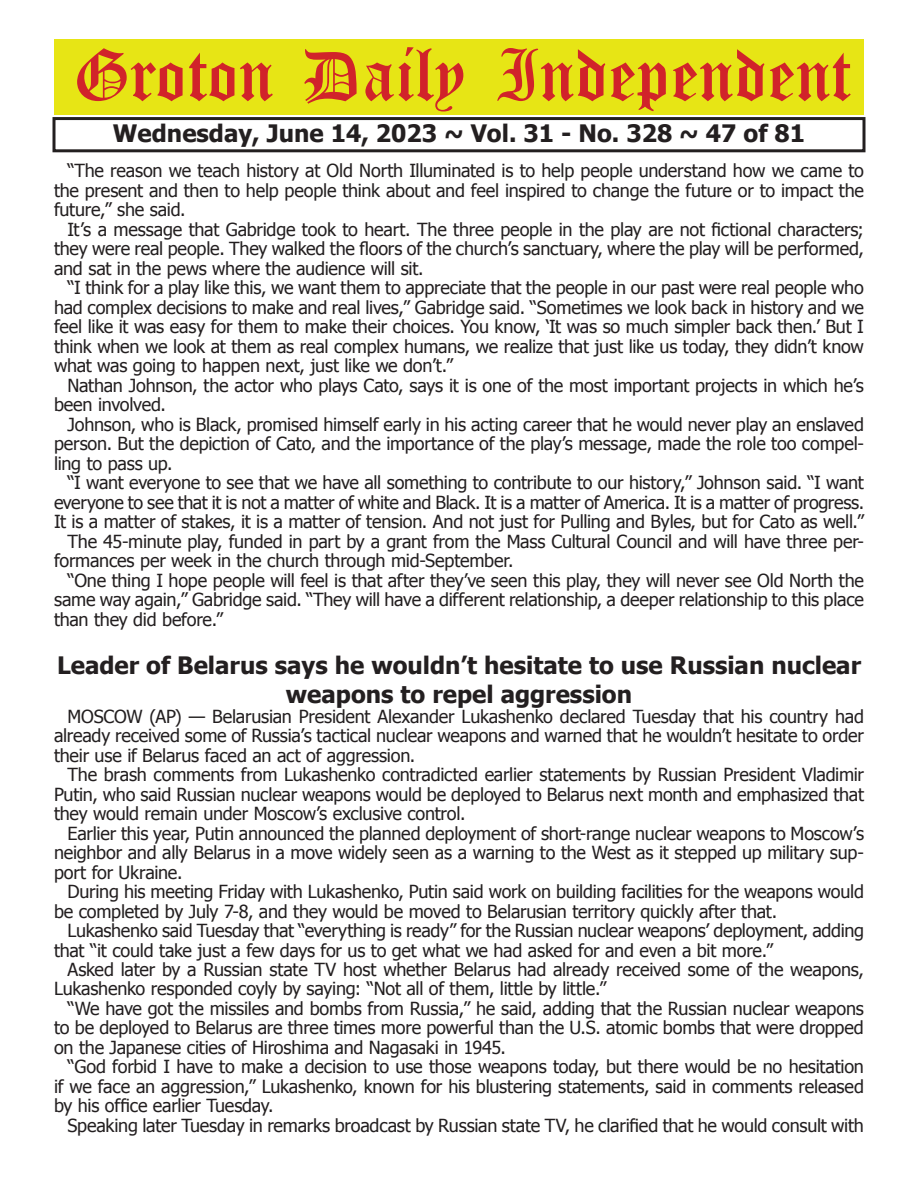
<style>
.page{position:relative;width:918px;height:1188px;background:#fff}
.page>*{position:absolute;margin:0;border:0;box-sizing:border-box;transform-origin:0 0}
.t1{font:54px "Old English Five";color:#d1232a}
.t2{font:700 24px/28.8px "Tahoma";color:#231f20;text-align:center}
.t3{font:18px/19.5px "Tahoma";letter-spacing:-.015em;color:#231f20;text-align:justify}
</style>
<div class="page">
<div style="left:52px;top:117px;width:814px;height:35px;border:3px solid #231f20"></div>
<div style="left:54px;top:40px;width:810px;height:75px;background:#e7e515"></div>
<h1 class="t1" style="left:73px;top:50px;width:779px">Groton Daily Independent</h1>
<h2 class="t2" style="left:113px;top:117px;width:694px">Wednesday, June 14, 2023 ~ Vol. 31 - No. 328 ~ 47 of 81</h2>
<p class="t3" style="left:54px;top:160px;width:812px;text-indent:14px">“The reason we teach history at Old North Illuminated is to help people understand how we came to the present and then to help people think about and feel inspired to change the future or to impact the future,” she said.</p>
<p class="t3" style="left:54px;top:219px;width:811px;text-indent:14px">It’s a message that Gabridge took to heart. The three people in the play are not fictional characters; they were real people. They walked the floors of the church’s sanctuary, where the play will be performed, and sat in the pews where the audience will sit.</p>
<p class="t3" style="left:54px;top:277px;width:811px;text-indent:14px">“I think for a play like this, we want them to appreciate that the people in our past were real people who had complex decisions to make and real lives,” Gabridge said. “Sometimes we look back in history and we feel like it was easy for them to make their choices. You know, ‘It was so much simpler back then.’ But I think when we look at them as real complex humans, we realize that just like us today, they didn’t know what was going to happen next, just like we don’t.”</p>
<p class="t3" style="left:54px;top:375px;width:811px;text-indent:14px">Nathan Johnson, the actor who plays Cato, says it is one of the most important projects in which he’s been involved.</p>
<p class="t3" style="left:54px;top:414px;width:812px;text-indent:14px">Johnson, who is Black, promised himself early in his acting career that he would never play an enslaved person. But the depiction of Cato, and the importance of the play’s message, made the role too compel&shy;ling to pass up.</p>
<p class="t3" style="left:68px;top:472px;width:798px">“I want everyone to see that we have all something to contribute to our history,” Johnson said. “I want</p>
<p class="t3" style="left:54px;top:492px;width:812px">everyone to see that it is not a matter of white and Black. It is a matter of America. It is a matter of progress.</p>
<p class="t3" style="left:54px;top:511px;width:811px">It is a matter of stakes, it is a matter of tension. And not just for Pulling and Byles, but for Cato as well.”</p>
<p class="t3" style="left:68px;top:531px;width:798px">The 45-minute play, funded in part by a grant from the Mass Cultural Council and will have three per-</p>
<p class="t3" style="left:54px;top:550px;width:461px">formances per week in the church through mid-September.</p>
<p class="t3" style="left:68px;top:570px;width:798px">“One thing I hope people will feel is that after they’ve seen this play, they will never see Old North the</p>
<p class="t3" style="left:54px;top:589px;width:812px">same way again,” Gabridge said. “They will have a different relationship, a deeper relationship to this place</p>
<p class="t3" style="left:54px;top:609px;width:171px">than they did before.”</p>
<h2 class="t2" style="left:57px;top:650px;width:805px">Leader of Belarus says he wouldn’t hesitate to use Russian nuclear weapons to repel aggression</h2>
<p class="t3" style="left:54px;top:705px;width:812px;text-indent:14px">MOSCOW (AP) — Belarusian President Alexander Lukashenko declared Tuesday that his country had already received some of Russia’s tactical nuclear weapons and warned that he wouldn’t hesitate to order their use if Belarus faced an act of aggression.</p>
<p class="t3" style="left:54px;top:764px;width:812px;text-indent:14px">The brash comments from Lukashenko contradicted earlier statements by Russian President Vladimir Putin, who said Russian nuclear weapons would be deployed to Belarus next month and emphasized that they would remain under Moscow’s exclusive control.</p>
<p class="t3" style="left:54px;top:822px;width:812px;text-indent:14px">Earlier this year, Putin announced the planned deployment of short-range nuclear weapons to Moscow’s neighbor and ally Belarus in a move widely seen as a warning to the West as it stepped up military sup&shy;port for Ukraine.</p>
<p class="t3" style="left:54px;top:881px;width:812px;text-indent:14px">During his meeting Friday with Lukashenko, Putin said work on building facilities for the weapons would be completed by July 7-8, and they would be moved to Belarusian territory quickly after that.</p>
<p class="t3" style="left:54px;top:920px;width:812px;text-indent:14px">Lukashenko said Tuesday that “everything is ready” for the Russian nuclear weapons’ deployment, adding that “it could take just a few days for us to get what we had asked for and even a bit more.”</p>
<p class="t3" style="left:54px;top:959px;width:812px;text-indent:14px">Asked later by a Russian state TV host whether Belarus had already received some of the weapons,<br>Lukashenko responded coyly by saying: “Not all of them, little by little.”</p>
<p class="t3" style="left:54px;top:998px;width:811px;text-indent:14px">“We have got the missiles and bombs from Russia,” he said, adding that the Russian nuclear weapons to be deployed to Belarus are three times more powerful than the U.S. atomic bombs that were dropped on the Japanese cities of Hiroshima and Nagasaki in 1945.</p>
<p class="t3" style="left:54px;top:1056px;width:812px;text-indent:14px">“God forbid I have to make a decision to use those weapons today, but there would be no hesitation if we face an aggression,” Lukashenko, known for his blustering statements, said in comments released by his office earlier Tuesday.</p>
<p class="t3" style="left:68px;top:1115px;width:798px">Speaking later Tuesday in remarks broadcast by Russian state TV, he clarified that he would consult with</p>
</div>
